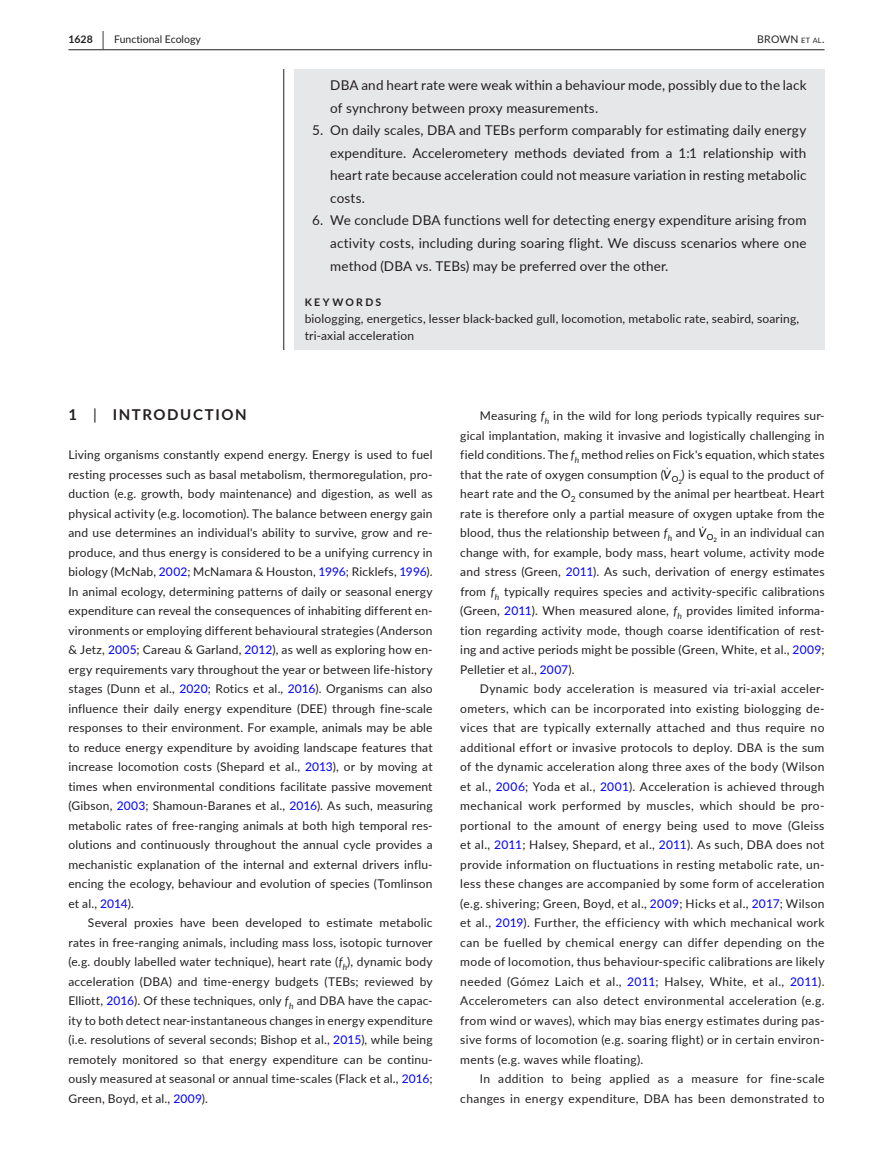
<style>
.page{position:relative;width:893px;height:1174px;background:#fff}
.page>*{position:absolute;margin:0;border:0;box-sizing:border-box;transform-origin:0 0}
.t1{font:700 15px "Lato";letter-spacing:.105em;color:#231f20}
.t2{font:13.5px/22.5px "Lato";letter-spacing:.01em;color:#231f20;text-align:justify}
.t3{font:12px/19.5px "Lato";letter-spacing:.015em;color:#231f20;text-align:justify}
.t4{font:10.5px "Lato";color:#231f20}
.t5{font:700 10.5px "Lato";letter-spacing:.215em;color:#231f20}
.t6{font:10.5px "Lato";letter-spacing:.015em;color:#231f20}
.s1{font-size:19.5px}
.s2{font-size:7.35px}
.s3{font-weight:400}
.s4{color:#00f}
.s5{font-style:italic}
.s6{font-style:italic;color:#000}
</style>
<div class="page">
<hr style="left:68px;top:49px;width:756px;height:1px;background:#231f20">
<div style="left:294px;top:69px;width:530px;height:281px;background:#e6e7e9"></div>
<hr style="left:283px;top:69px;width:1px;height:281px;background:#231f20">
<p class="t5" style="left:68px;top:31px;width:37px">1628 <span class="s1">|</span></p>
<p class="t4" style="left:114px;top:31px;width:88px">Functional Ecology</p>
<p class="t6" style="left:757px;top:31px;width:69px">BROWN <span class="s2">et al</span>.</p>
<p class="t2" style="left:330px;top:74px;width:478px">DBA and heart rate were weak within a behaviour mode, possibly due to the lack of synchrony between proxy measurements.</p>
<p class="t2" style="left:330px;top:119px;width:478px;text-indent:-18px">5. On daily scales, DBA and TEBs perform comparably for estimating daily energy expenditure. Accelerometery methods deviated from a 1:1 relationship with heart rate because acceleration could not measure variation in resting metabolic costs.</p>
<p class="t2" style="left:330px;top:209px;width:478px;text-indent:-18px">6. We conclude DBA functions well for detecting energy expenditure arising from activity costs, including during soaring flight. We discuss scenarios where one method (DBA vs. TEBs) may be preferred over the other.</p>
<p class="t5" style="left:305px;top:295px;width:78px">KEYWORDS</p>
<p class="t3" style="left:305px;top:310px;width:496px;line-height:16.5px">biologging, energetics, lesser black-backed gull, locomotion, metabolic rate, seabird, soaring, tri-axial acceleration</p>
<p class="t1" style="left:68px;top:404px;width:180px">1 <span class="s3">|</span> INTRODUCTION</p>
<p class="t3" style="left:68px;top:444px;width:366px">Living organisms constantly expend energy. Energy is used to fuel resting processes such as basal metabolism, thermoregulation, pro&shy;duction (e.g. growth, body maintenance) and digestion, as well as physical activity (e.g. locomotion). The balance between energy gain and use determines an individual's ability to survive, grow and re&shy;produce, and thus energy is considered to be a unifying currency in biology (McNab, <span class="s4">2002</span>; McNamara &amp; Houston, <span class="s4">1996</span>; Ricklefs, <span class="s4">1996</span>).<br>In animal ecology, determining patterns of daily or seasonal energy expenditure can reveal the consequences of inhabiting different en&shy;vironments or employing different behavioural strategies (Anderson &amp; Jetz, <span class="s4">2005</span>; Careau &amp; Garland, <span class="s4">2012</span>), as well as exploring how en&shy;ergy requirements vary throughout the year or between life-history stages (Dunn et al., <span class="s4">2020</span>; Rotics et al., <span class="s4">2016</span>). Organisms can also influence their daily energy expenditure (DEE) through fine-scale responses to their environment. For example, animals may be able to reduce energy expenditure by avoiding landscape features that increase locomotion costs (Shepard et al., <span class="s4">2013</span>), or by moving at times when environmental conditions facilitate passive movement (Gibson, <span class="s4">2003</span>; Shamoun-Baranes et al., <span class="s4">2016</span>). As such, measuring metabolic rates of free-ranging animals at both high temporal res&shy;olutions and continuously throughout the annual cycle provides a mechanistic explanation of the internal and external drivers influ&shy;encing the ecology, behaviour and evolution of species (Tomlinson et al., <span class="s4">2014</span>).</p>
<p class="t3" style="left:68px;top:912px;width:366px;text-indent:20px">Several proxies have been developed to estimate metabolic rates in free-ranging animals, including mass loss, isotopic turnover (e.g. doubly labelled water technique), heart rate (<span class="s5">f</span><sub>h</sub>), dynamic body acceleration (DBA) and time-energy budgets (TEBs; reviewed by Elliott, <span class="s4">2016</span>). Of these techniques, only <span class="s5">f</span><sub>h</sub> and DBA have the capac&shy;ity to both detect near-instantaneous changes in energy expenditure (i.e. resolutions of several seconds; Bishop et al., <span class="s4">2015</span>), while being remotely monitored so that energy expenditure can be continu&shy;ously measured at seasonal or annual time-scales (Flack et al., <span class="s4">2016</span>; Green, Boyd, et al., <span class="s4">2009</span>).</p>
<p class="t3" style="left:460px;top:405px;width:366px;text-indent:20px">Measuring <span class="s5">f</span><sub>h</sub> in the wild for long periods typically requires sur&shy;gical implantation, making it invasive and logistically challenging in field conditions. The <span class="s5">f</span><sub>h</sub> method relies on Fick's equation, which states that the rate of oxygen consumption (<span class="s6">V</span><sup>̇</sup> <sub>O</sub><sub>2</sub>) is equal to the product of heart rate and the O<sub>2</sub> consumed by the animal per heartbeat. Heart rate is therefore only a partial measure of oxygen uptake from the blood, thus the relationship between <span class="s5">f</span><sub>h</sub> and <span class="s6">V</span><sup>̇</sup> <sub>O</sub><sub>2</sub> in an individual can change with, for example, body mass, heart volume, activity mode and stress (Green, <span class="s4">2011</span>). As such, derivation of energy estimates from <span class="s5">f</span><sub>h</sub> typically requires species and activity-specific calibrations (Green, <span class="s4">2011</span>). When measured alone, <span class="s5">f</span><sub>h</sub> provides limited informa&shy;tion regarding activity mode, though coarse identification of rest&shy;ing and active periods might be possible (Green, White, et al., <span class="s4">2009</span>; Pelletier et al., <span class="s4">2007</span>).</p>
<p class="t3" style="left:460px;top:678px;width:366px;text-indent:19px">Dynamic body acceleration is measured via tri-axial acceler&shy;ometers, which can be incorporated into existing biologging de&shy;vices that are typically externally attached and thus require no additional effort or invasive protocols to deploy. DBA is the sum of the dynamic acceleration along three axes of the body (Wilson et al., <span class="s4">2006</span>; Yoda et al., <span class="s4">2001</span>). Acceleration is achieved through mechanical work performed by muscles, which should be pro&shy;portional to the amount of energy being used to move (Gleiss et al., <span class="s4">2011</span>; Halsey, Shepard, et al., <span class="s4">2011</span>). As such, DBA does not provide information on fluctuations in resting metabolic rate, un&shy;less these changes are accompanied by some form of acceleration (e.g. shivering; Green, Boyd, et al., <span class="s4">2009</span>; Hicks et al., <span class="s4">2017</span>; Wilson et al., <span class="s4">2019</span>). Further, the efficiency with which mechanical work can be fuelled by chemical energy can differ depending on the mode of locomotion, thus behaviour-specific calibrations are likely needed (Gómez Laich et al., <span class="s4">2011</span>; Halsey, White, et al., <span class="s4">2011</span>).<br>Accelerometers can also detect environmental acceleration (e.g. from wind or waves), which may bias energy estimates during pas&shy;sive forms of locomotion (e.g. soaring flight) or in certain environ&shy;ments (e.g. waves while floating).</p>
<p class="t3" style="left:460px;top:1068px;width:366px;text-align:right">In addition to being applied as a measure for fine-scale changes in energy expenditure, DBA has been demonstrated to</p>
</div>
